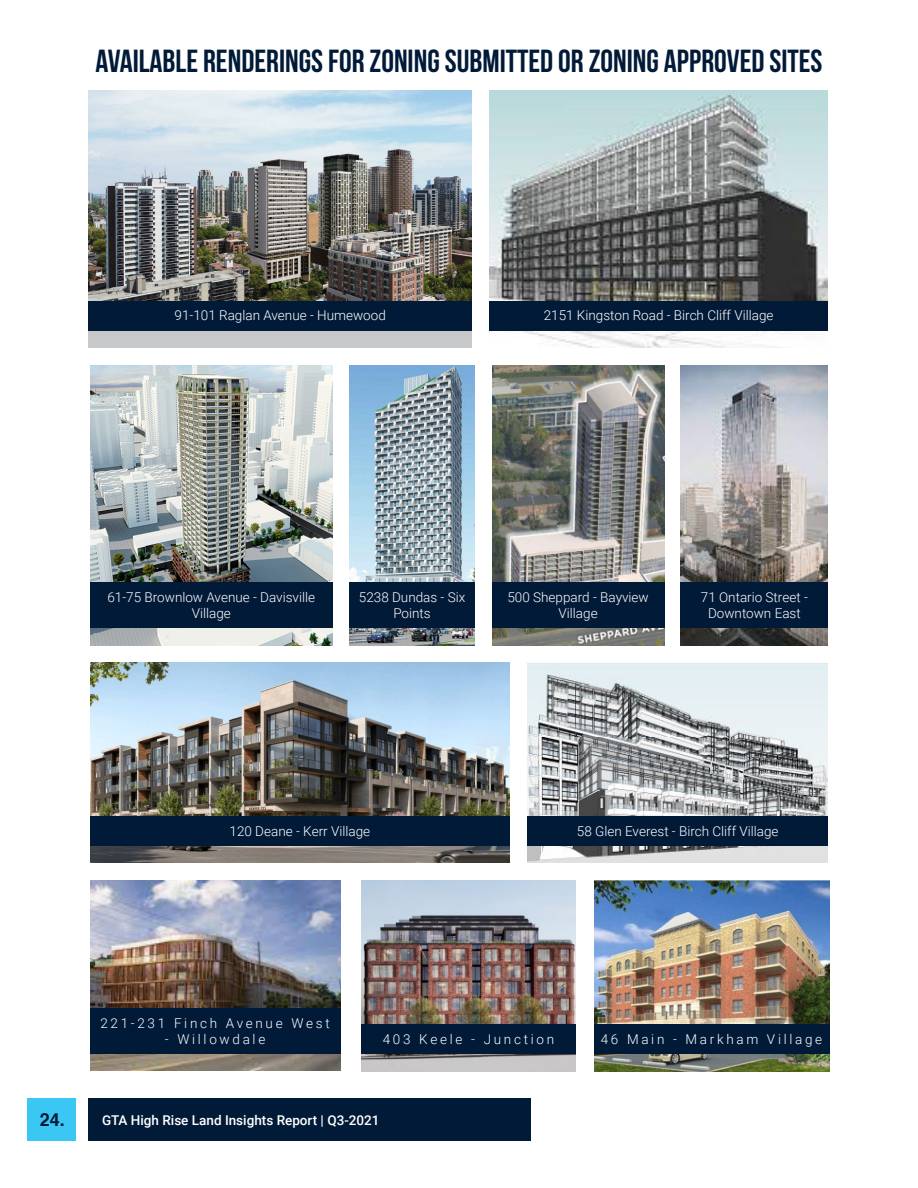
<style>
.page{position:relative;width:918px;height:1188px;background:#fff}
.page>*{position:absolute;margin:0;border:0;box-sizing:border-box;transform-origin:0 0}
.t1{font:700 31.95px "Bebas Neue";color:#001a38}
.t2{font:300 13.5px/16.2px "Roboto";color:#fff;text-align:center}
.t3{font:300 13.5px "Roboto";letter-spacing:.2em;color:#fff}
.t4{font:500 13.5px "Roboto";color:#fff}
.s1{font-family:"Helvetica";font-weight:700;font-size:18px;color:#001a38}
</style>
<div class="page">
<div style="left:88px;top:1098px;width:443px;height:43px;background:#001a38"></div>
<div style="left:27px;top:1098px;width:49px;height:43px;background:#3bc7f4"></div>
<img style="left:90px;top:880px;width:250px;height:191px">
<img style="left:681px;top:365px;width:147px;height:281px">
<div style="left:88px;top:90px;width:384px;height:258px;background:#c7c8ca"></div>
<img style="left:88px;top:90px;width:384px;height:211px">
<img style="left:90px;top:365px;width:243px;height:281px">
<div style="left:90px;top:583px;width:243px;height:45px;background:#001a38"></div>
<div style="left:681px;top:583px;width:147px;height:45px;background:#001a38"></div>
<div style="left:88px;top:301px;width:384px;height:30px;background:#001a38"></div>
<div style="left:90px;top:1008px;width:250px;height:46px;background:#001a38"></div>
<img style="left:361px;top:881px;width:215px;height:190px">
<img style="left:594px;top:880px;width:235px;height:191px">
<img style="left:492px;top:365px;width:172px;height:281px">
<img style="left:349px;top:365px;width:126px;height:281px">
<img style="left:528px;top:663px;width:300px;height:200px">
<img style="left:489px;top:90px;width:339px;height:258px">
<img style="left:90px;top:663px;width:420px;height:200px">
<div style="left:489px;top:301px;width:339px;height:30px;background:#001a38"></div>
<div style="left:492px;top:583px;width:172px;height:45px;background:#001a38"></div>
<div style="left:349px;top:583px;width:126px;height:45px;background:#001a38"></div>
<div style="left:528px;top:816px;width:300px;height:30px;background:#001a38"></div>
<div style="left:90px;top:816px;width:420px;height:30px;background:#001a38"></div>
<div style="left:361px;top:1024px;width:215px;height:30px;background:#001a38"></div>
<div style="left:594px;top:1024px;width:235px;height:30px;background:#001a38"></div>
<p class="t1" style="left:95px;top:43px;width:729px">AVAILABLE RENDERINGS FOR ZONING SUBMITTED OR ZONING APPROVED SITES</p>
<p class="t2" style="left:175px;top:307px;width:213px">91-101 Raglan Avenue - Humewood</p>
<p class="t2" style="left:544px;top:307px;width:231px">2151 Kingston Road - Birch Cliff Village</p>
<p class="t2" style="left:108px;top:589px;width:209px">61-75 Brownlow Avenue - Davisville<br>Village</p>
<p class="t2" style="left:701px;top:589px;width:109px">71 Ontario Street -<br>Downtown East</p>
<p class="t2" style="left:359px;top:589px;width:108px">5238 Dundas - Six<br>Points</p>
<p class="t2" style="left:507px;top:589px;width:143px">500 Sheppard - Bayview<br>Village</p>
<p class="t2" style="left:230px;top:822px;width:142px">120 Deane - Kerr Village</p>
<p class="t2" style="left:577px;top:822px;width:203px">58 Glen Everest - Birch Cliff Village</p>
<p class="t3" style="left:100px;top:1013px;width:231px">221-231 Finch Avenue West</p>
<p class="t3" style="left:165px;top:1030px;width:102px">- Willowdale</p>
<p class="t3" style="left:383px;top:1029px;width:173px">403 Keele - Junction</p>
<p class="t3" style="left:601px;top:1029px;width:223px">46 Main - Markham Village</p>
<p class="t4" style="left:40px;top:1110px;width:341px"><span class="s1">24.</span> GTA High Rise Land Insights Report | Q3-2021</p>
</div>
